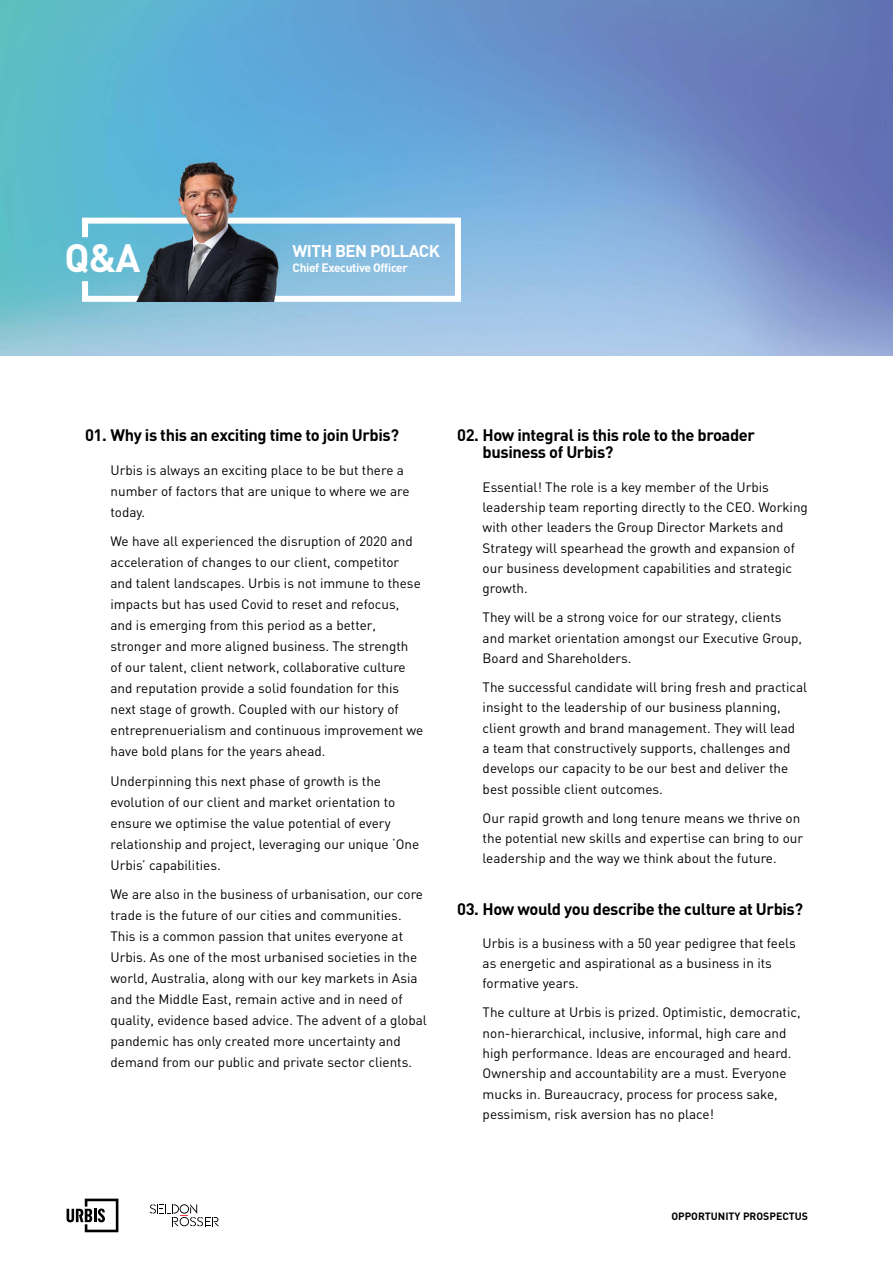
<style>
.page{position:relative;width:893px;height:1263px;background:#fff}
.page>*{position:absolute;margin:0;border:0;box-sizing:border-box;transform-origin:0 0}
.t1{font:700 39px "DIN";color:#fff}
.t2{font:700 16.8px "DIN";letter-spacing:-.03em;color:#fff}
.t3{font:700 16.5px/17.4px "DIN";letter-spacing:-.025em;color:#000}
.t4{font:13.5px/21px "DIN";color:#000}
.t5{font:700 12px "DIN";letter-spacing:-.03em;color:#fff}
.t6{font:700 10.5px "DIN";color:#000}
</style>
<div class="page">
<img style="left:0;top:0;width:893px;height:355px">
<svg style="left:79px;top:215px;width:385px;height:90px;background:#91c6e2"></svg>
<img style="left:136px;top:157px;width:145px;height:145px">
<svg style="left:150px;top:1204px;width:69px;height:22px"></svg>
<svg style="left:67px;top:1198px;width:51px;height:34px"></svg>
<h1 class="t1" style="left:65px;top:233px;width:77px">Q&amp;A</h1>
<p class="t2" style="left:293px;top:240px;width:149px">WITH BEN POLLACK</p>
<p class="t5" style="left:293px;top:260px;width:117px">Chief Executive Officer</p>
<p class="t3" style="left:85px;top:426px;width:316px">01. Why is this an exciting time to join Urbis?</p>
<p class="t4" style="left:111px;top:459px;width:300px">Urbis is always an exciting place to be but there a number of factors that are unique to where we are today.</p>
<p class="t4" style="left:111px;top:531px;width:314px">We have all experienced the disruption of 2020 and acceleration of changes to our client, competitor and talent landscapes. Urbis is not immune to these impacts but has used Covid to reset and refocus, and is emerging from this period as a better, stronger and more aligned business. The strength<br>of our talent, client network, collaborative culture and reputation provide a solid foundation for this next stage of growth. Coupled with our history of entreprenuerialism and continuous improvement we have bold plans for the years ahead.</p>
<p class="t4" style="left:111px;top:770px;width:310px">Underpinning this next phase of growth is the evolution of our client and market orientation to ensure we optimise the value potential of every relationship and project, leveraging our unique ‘One Urbis’ capabilities.</p>
<p class="t4" style="left:111px;top:884px;width:318px">We are also in the business of urbanisation, our core trade is the future of our cities and communities.<br>This is a common passion that unites everyone at Urbis. As one of the most urbanised societies in the world, Australia, along with our key markets in Asia and the Middle East, remain active and in need of quality, evidence based advice. The advent of a global pandemic has only created more uncertainty and demand from our public and private sector clients.</p>
<p class="t3" style="left:483px;top:426px;width:274px;text-indent:-26px">02. How integral is this role to the broader business of Urbis?</p>
<p class="t4" style="left:483px;top:476px;width:327px;line-height:20.4px">Essential! The role is a key member of the Urbis leadership team reporting directly to the CEO. Working with other leaders the Group Director Markets and Strategy will spearhead the growth and expansion of our business development capabilities and strategic growth.</p>
<p class="t4" style="left:483px;top:607px;width:321px;line-height:20.4px">They will be a strong voice for our strategy, clients and market orientation amongst our Executive Group,<br>Board and Shareholders.</p>
<p class="t4" style="left:483px;top:676px;width:326px;line-height:20.4px">The successful candidate will bring fresh and practical insight to the leadership of our business planning, client growth and brand management. They will lead<br>a team that constructively supports, challenges and develops our capacity to be our best and deliver the best possible client outcomes.</p>
<p class="t4" style="left:483px;top:807px;width:322px;line-height:20.4px">Our rapid growth and long tenure means we thrive on the potential new skills and expertise can bring to our leadership and the way we think about the future.</p>
<p class="t3" style="left:457px;top:899px;width:347px">03. How would you describe the culture at Urbis?</p>
<p class="t4" style="left:483px;top:932px;width:315px;line-height:20.4px">Urbis is a business with a 50 year pedigree that feels as energetic and aspirational as a business in its formative years.</p>
<p class="t4" style="left:483px;top:1002px;width:320px;line-height:20.4px">The culture at Urbis is prized. Optimistic, democratic, non-hierarchical, inclusive, informal, high care and high performance. Ideas are encouraged and heard.<br>Ownership and accountability are a must. Everyone mucks in. Bureaucracy, process for process sake, pessimism, risk aversion has no place!</p>
<p class="t6" style="left:671px;top:1209px;width:138px">OPPORTUNITY PROSPECTUS</p>
</div>
